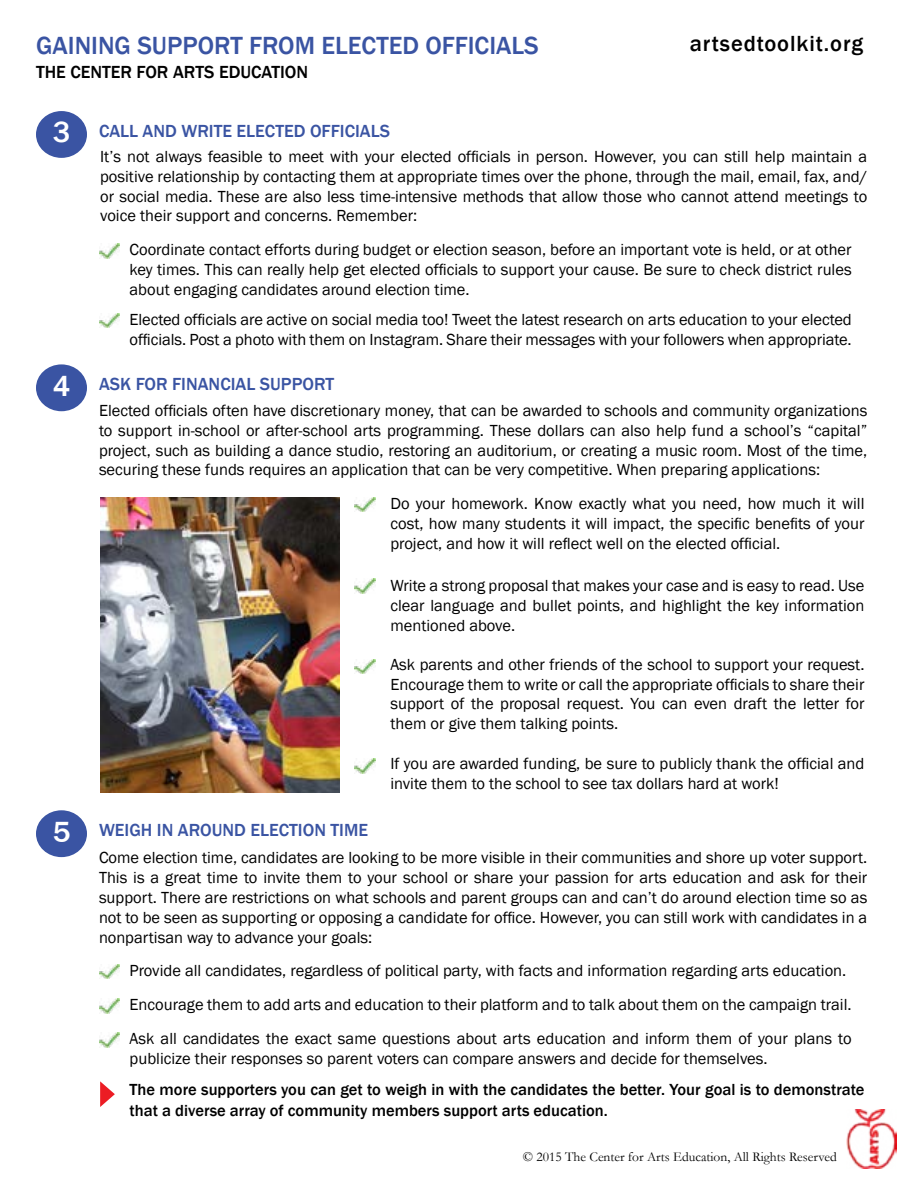
<style>
.page{position:relative;width:918px;height:1188px;background:#fff}
.page>*{position:absolute;margin:0;border:0;box-sizing:border-box;transform-origin:0 0}
.t1{font:500 25.5px "Franklin Gothic";color:#3a54a3}
.t2{font:500 22.5px "Franklin Gothic";letter-spacing:.04em;color:#000}
.t3{font:500 18px "Franklin Gothic";color:#3a54a3}
.t4{font:500 18px "Franklin Gothic";color:#000}
.t5{font:16.5px/19.8px "Franklin Gothic";color:#000;text-align:justify}
.t6{font:500 16.5px/21px "Franklin Gothic";color:#000}
.t7{font:13.5px "Garamond";color:#000}
.s1{font-size:30px;color:#fff}
</style>
<div class="page">
<div style="left:36px;top:364px;width:51px;height:47px;background:#3a54a3;border-radius:50%"></div>
<div style="left:36px;top:810px;width:51px;height:47px;background:#3a54a3;border-radius:50%"></div>
<svg style="left:100px;top:1081px;width:15px;height:26px"></svg>
<div style="left:36px;top:111px;width:51px;height:47px;background:#3a54a3;border-radius:50%"></div>
<img style="left:846px;top:1109px;width:51px;height:59px">
<img style="left:355px;top:497px;width:20px;height:15px">
<img style="left:355px;top:579px;width:20px;height:15px">
<img style="left:355px;top:659px;width:20px;height:15px">
<img style="left:355px;top:758px;width:20px;height:15px">
<img style="left:99px;top:964px;width:21px;height:15px">
<img style="left:99px;top:998px;width:21px;height:15px">
<img style="left:99px;top:1033px;width:21px;height:14px">
<img style="left:99px;top:244px;width:21px;height:15px">
<img style="left:99px;top:313px;width:21px;height:15px">
<img style="left:100px;top:497px;width:239px;height:296px">
<h1 class="t1" style="left:36px;top:30px;width:504px">GAINING SUPPORT FROM ELECTED OFFICIALS</h1>
<p class="t4" style="left:36px;top:61px;width:274px">THE CENTER FOR ARTS EDUCATION</p>
<h2 class="t2" style="left:690px;top:29px;width:175px">artsedtoolkit.org</h2>
<p class="t3" style="left:53px;top:120px;width:339px"><span class="s1">3</span> CALL AND WRITE ELECTED OFFICIALS</p>
<p class="t5" style="left:100px;top:147px;width:769px">It’s not always feasible to meet with your elected officials in person. However, you can still help maintain a positive relationship by contacting them at appropriate times over the phone, through the mail, email, fax, and/ or social media. These are also less time-intensive methods that allow those who cannot attend meetings to voice their support and concerns. Remember:</p>
<p class="t5" style="left:130px;top:240px;width:724px">Coordinate contact efforts during budget or election season, before an important vote is held, or at other key times. This can really help get elected officials to support your cause. Be sure to check district rules about engaging candidates around election time.</p>
<p class="t5" style="left:130px;top:310px;width:724px">Elected officials are active on social media too! Tweet the latest research on arts education to your elected officials. Post a photo with them on Instagram. Share their messages with your followers when appropriate.</p>
<p class="t3" style="left:53px;top:373px;width:283px"><span class="s1">4</span> ASK FOR FINANCIAL SUPPORT</p>
<p class="t5" style="left:99px;top:401px;width:770px">Elected officials often have discretionary money, that can be awarded to schools and community organizations to support in-school or after-school arts programming. These dollars can also help fund a school’s “capital” project, such as building a dance studio, restoring an auditorium, or creating a music room. Most of the time, securing these funds requires an application that can be very competitive. When preparing applications:</p>
<p class="t5" style="left:390px;top:494px;width:476px">Do your homework. Know exactly what you need, how much it will cost, how many students it will impact, the specific benefits of your project, and how it will reflect well on the elected official.</p>
<p class="t5" style="left:390px;top:576px;width:476px">Write a strong proposal that makes your case and is easy to read. Use clear language and bullet points, and highlight the key information mentioned above.</p>
<p class="t5" style="left:390px;top:655px;width:476px">Ask parents and other friends of the school to support your request.<br>Encourage them to write or call the appropriate officials to share their support of the proposal request. You can even draft the letter for them or give them talking points.</p>
<p class="t5" style="left:390px;top:754px;width:476px">If you are awarded funding, be sure to publicly thank the official and invite them to the school to see tax dollars hard at work!</p>
<p class="t3" style="left:53px;top:819px;width:317px"><span class="s1">5</span> WEIGH IN AROUND ELECTION TIME</p>
<p class="t5" style="left:99px;top:848px;width:770px">Come election time, candidates are looking to be more visible in their communities and shore up voter support.<br>This is a great time to invite them to your school or share your passion for arts education and ask for their support. There are restrictions on what schools and parent groups can and can’t do around election time so as not to be seen as supporting or opposing a candidate for office. However, you can still work with candidates in a nonpartisan way to advance your goals:</p>
<p class="t5" style="left:130px;top:953px;width:724px;line-height:34.3px;text-align:left">Provide all candidates, regardless of political party, with facts and information regarding arts education.<br>Encourage them to add arts and education to their platform and to talk about them on the campaign trail.<br>Ask all candidates the exact same questions about arts education and inform them of your plans to</p>
<p class="t5" style="left:130px;top:1049px;width:639px">publicize their responses so parent voters can compare answers and decide for themselves.</p>
<p class="t6" style="left:130px;top:1079px;width:736px">The more supporters you can get to weigh in with the candidates the better. Your goal is to demonstrate that a diverse array of community members support arts education.</p>
<p class="t7" style="left:523px;top:1149px;width:316px">© 2015 The Center for Arts Education, All Rights Reserved</p>
</div>
